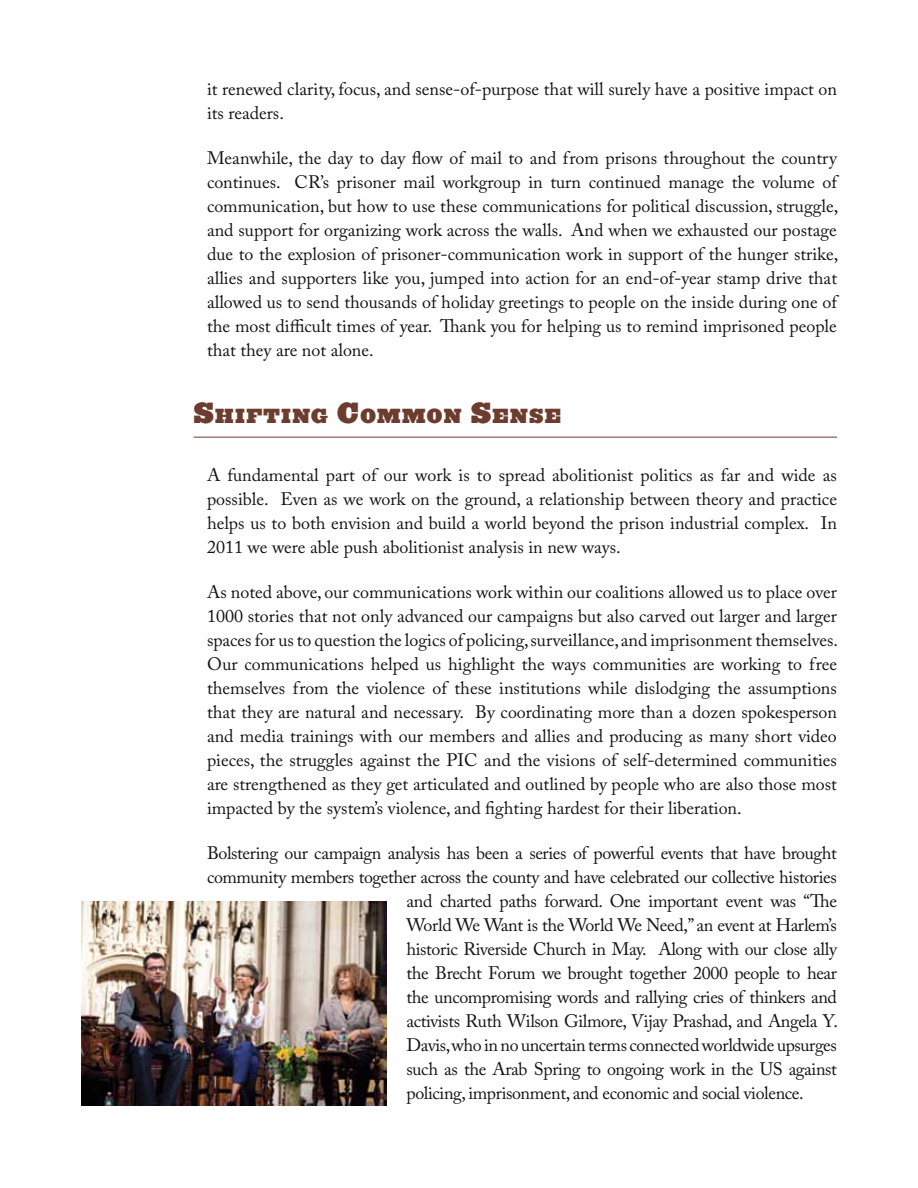
<style>
.page{position:relative;width:918px;height:1188px;background:#fff}
.page>*{position:absolute;margin:0;border:0;box-sizing:border-box;transform-origin:0 0}
.t1{font:18.9px "Ziggurat HTF Black";letter-spacing:.07em;color:#6c3d2f}
.t2{font:18px/24px "Adobe Caslon Pro";letter-spacing:-.02em;color:#141413;text-align:justify}
.t3{font:18px/24px "Adobe Caslon Pro";color:#141413}
.s1{font-size:27px}
</style>
<div class="page">
<hr style="left:194px;top:437px;width:643px;height:1px;background:#6c3d2f">
<img style="left:81px;top:902px;width:305px;height:203px">
<p class="t3" style="left:207px;top:77px;width:632px">it renewed clarity, focus, and sense-of-purpose that will surely have a positive impact on its readers.</p>
<p class="t2" style="left:207px;top:146px;width:633px">Meanwhile, the day to day flow of mail to and from prisons throughout the country continues. CR’s prisoner mail workgroup in turn continued manage the volume of communication, but how to use these communications for political discussion, struggle, and support for organizing work across the walls. And when we exhausted our postage due to the explosion of prisoner-communication work in support of the hunger strike, allies and supporters like you, jumped into action for an end-of-year stamp drive that allowed us to send thousands of holiday greetings to people on the inside during one of the most difficult times of year. Thank you for helping us to remind imprisoned people that they are not alone.</p>
<p class="t1" style="left:194px;top:404px;width:369px"><span class="s1">S</span>HIFTING <span class="s1">C</span>OMMON <span class="s1">S</span>ENSE</p>
<p class="t2" style="left:207px;top:463px;width:632px">A fundamental part of our work is to spread abolitionist politics as far and wide as possible. Even as we work on the ground, a relationship between theory and practice helps us to both envision and build a world beyond the prison industrial complex. In 2011 we were able push abolitionist analysis in new ways.</p>
<p class="t2" style="left:207px;top:580px;width:633px">As noted above, our communications work within our coalitions allowed us to place over 1000 stories that not only advanced our campaigns but also carved out larger and larger spaces for us to question the logics of policing, surveillance, and imprisonment themselves.<br>Our communications helped us highlight the ways communities are working to free themselves from the violence of these institutions while dislodging the assumptions that they are natural and necessary. By coordinating more than a dozen spokesperson and media trainings with our members and allies and producing as many short video pieces, the struggles against the PIC and the visions of self-determined communities are strengthened as they get articulated and outlined by people who are also those most impacted by the system’s violence, and fighting hardest for their liberation.</p>
<p class="t2" style="left:207px;top:841px;width:631px">Bolstering our campaign analysis has been a series of powerful events that have brought</p>
<p class="t2" style="left:207px;top:865px;width:631px">community members together across the county and have celebrated our collective histories</p>
<p class="t2" style="left:407px;top:889px;width:432px">and charted paths forward. One important event was “The</p>
<p class="t2" style="left:407px;top:913px;width:432px">World We Want is the World We Need,” an event at Harlem’s</p>
<p class="t2" style="left:407px;top:937px;width:432px">historic Riverside Church in May. Along with our close ally</p>
<p class="t2" style="left:407px;top:961px;width:432px">the Brecht Forum we brought together 2000 people to hear</p>
<p class="t2" style="left:407px;top:985px;width:432px">the uncompromising words and rallying cries of thinkers and</p>
<p class="t2" style="left:407px;top:1009px;width:433px">activists Ruth Wilson Gilmore, Vijay Prashad, and Angela Y.</p>
<p class="t2" style="left:407px;top:1033px;width:432px">Davis, who in no uncertain terms connected worldwide upsurges</p>
<p class="t2" style="left:407px;top:1057px;width:432px">such as the Arab Spring to ongoing work in the US against</p>
<p class="t2" style="left:407px;top:1081px;width:399px">policing, imprisonment, and economic and social violence.</p>
</div>
